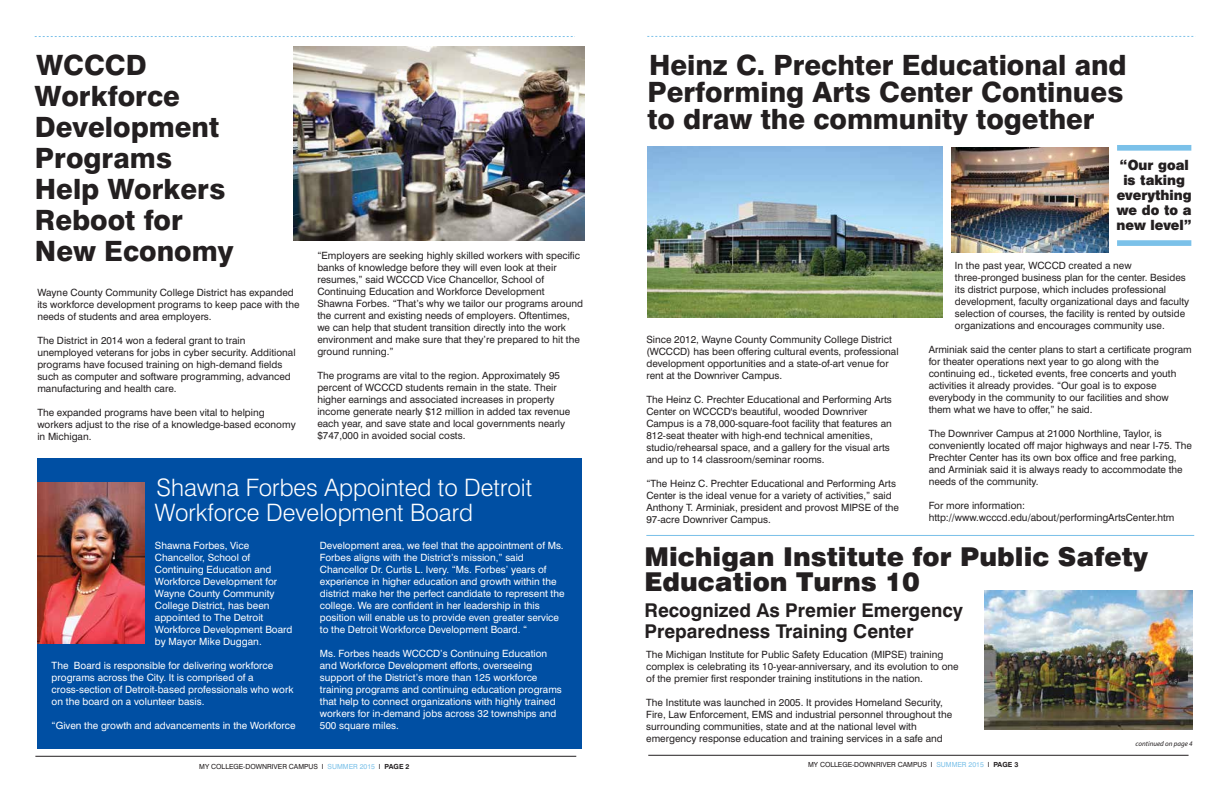
<style>
.page{position:relative;width:1224px;height:792px;background:#fff}
.page>*{position:absolute;margin:0;border:0;box-sizing:border-box;transform-origin:0 0}
.t1{font:800 28px/31px "Swiss 721 BT";color:#231f20;text-align:justify}
.t2{font:900 26px/25px "Swiss 721 BT";color:#231f20}
.t3{font:300 24px/25px "Swiss 721 BT";color:#fff}
.t4{font:700 19px/21px "Swiss 721 BT";color:#231f20}
.t5{font:13px/15px "Swiss 721 BT Black No 2";color:#231f20;text-align:center}
.t6{font:10px/12px "Swiss 721 BT";color:#231f20}
.t7{font:10px/12px "Swiss 721 BT";color:#fff}
.t8{font:7px "Swiss 721 BT";color:#231f20}
.t9{font:italic 7px "Myriad Pro";color:#231f20}
.s1{color:#7bc1e9}
.s2{font-weight:700}
</style>
<div class="page">
<hr style="left:648px;top:755px;width:541px;height:1px;background:#231f20">
<hr style="left:35px;top:756px;width:541px;height:1px;background:#231f20">
<svg style="left:35px;top:36px;width:540px;height:1px"></svg>
<svg style="left:647px;top:36px;width:547px;height:1px"></svg>
<div style="left:37px;top:459px;width:545px;height:290px;background:#004fa3"></div>
<img style="left:37px;top:482px;width:108px;height:162px">
<img style="left:294px;top:46px;width:291px;height:194px">
<img style="left:647px;top:147px;width:296px;height:171px">
<div style="left:1117px;top:145px;width:74px;height:6px;background:#7bc1e9"></div>
<div style="left:1117px;top:240px;width:74px;height:6px;background:#7bc1e9"></div>
<img style="left:952px;top:148px;width:157px;height:105px">
<img style="left:984px;top:591px;width:209px;height:138px">
<hr style="left:646px;top:535px;width:548px;height:1px;background:#7bc1e9">
<h1 class="t1" style="left:35px;top:49px;width:200px;text-align:left">WCCCD<br>Workforce<br>Development<br>Programs<br>Help Workers<br>Reboot for<br>New Economy</h1>
<p class="t6" style="left:37px;top:286px;width:264px">Wayne County Community College District has expanded its workforce development programs to keep pace with the needs of students and area employers.</p>
<p class="t6" style="left:37px;top:334px;width:260px">The District in 2014 won a federal grant to train unemployed veterans for jobs in cyber security. Additional programs have focused training on high-demand fields such as computer and software programming, advanced manufacturing and health care.</p>
<p class="t6" style="left:37px;top:406px;width:260px">The expanded programs have been vital to helping workers adjust to the rise of a knowledge-based economy in Michigan.</p>
<p class="t6" style="left:317px;top:249px;width:267px">“Employers are seeking highly skilled workers with specific banks of knowledge before they will even look at their resumes,” said WCCCD Vice Chancellor, School of Continuing Education and Workforce Development<br>Shawna Forbes. “That’s why we tailor our programs around the current and existing needs of employers. Oftentimes, we can help that student transition directly into the work environment and make sure that they’re prepared to hit the ground running.”</p>
<p class="t6" style="left:317px;top:369px;width:254px">The programs are vital to the region. Approximately 95 percent of WCCCD students remain in the state. Their higher earnings and associated increases in property income generate nearly $12 million in added tax revenue each year, and save state and local governments nearly $747,000 in avoided social costs.</p>
<h3 class="t3" style="left:155px;top:475px;width:379px">Shawna Forbes Appointed to Detroit<br>Workforce Development Board</h3>
<p class="t7" style="left:320px;top:539px;width:246px">Development area, we feel that the appointment of Ms.<br>Forbes aligns with the District’s mission,” said Chancellor Dr. Curtis L. Ivery. “Ms. Forbes’ years of experience in higher education and growth within the district make her the perfect candidate to represent the college. We are confident in her leadership in this position will enable us to provide even greater service to the Detroit Workforce Development Board. “</p>
<p class="t7" style="left:320px;top:647px;width:244px">Ms. Forbes heads WCCCD’s Continuing Education and Workforce Development efforts, overseeing support of the District’s more than 125 workforce training programs and continuing education programs that help to connect organizations with highly trained workers for in-demand jobs across 32 townships and 500 square miles.</p>
<p class="t7" style="left:155px;top:539px;width:139px">Shawna Forbes, Vice<br>Chancellor, School of<br>Continuing Education and<br>Workforce Development for<br>Wayne County Community<br>College District, has been appointed to The Detroit<br>Workforce Development Board by Mayor Mike Duggan.</p>
<p class="t7" style="left:52px;top:659px;width:243px">The Board is responsible for delivering workforce programs across the City. It is comprised of a cross-section of Detroit-based professionals who work on the board on a volunteer basis.</p>
<p class="t7" style="left:52px;top:719px;width:246px">“Given the growth and advancements in the Workforce</p>
<h1 class="t1" style="left:647px;top:51px;width:481px;line-height:27px">Heinz C. Prechter Educational and Performing Arts Center Continues to draw the community together</h1>
<p class="t6" style="left:646px;top:333px;width:254px">Since 2012, Wayne County Community College District (WCCCD) has been offering cultural events, professional development opportunities and a state-of-art venue for rent at the Downriver Campus.</p>
<p class="t6" style="left:646px;top:393px;width:247px">The Heinz C. Prechter Educational and Performing Arts Center on WCCCD's beautiful, wooded Downriver Campus is a 78,000-square-foot facility that features an 812-seat theater with high-end technical amenities, studio/rehearsal space, and a gallery for the visual arts and up to 14 classroom/seminar rooms.</p>
<p class="t6" style="left:646px;top:477px;width:254px">“The Heinz C. Prechter Educational and Performing Arts Center is the ideal venue for a variety of activities,” said Anthony T. Arminiak, president and provost MIPSE of the 97-acre Downriver Campus.</p>
<h3 class="t5" style="left:1116px;top:157px;width:77px">“Our goal is taking everything we do to a new level”</h3>
<p class="t6" style="left:955px;top:260px;width:236px">In the past year, WCCCD created a new three-pronged business plan for the center. Besides its district purpose, which includes professional development, faculty organizational days and faculty selection of courses, the facility is rented by outside organizations and encourages community use.</p>
<p class="t6" style="left:929px;top:344px;width:265px">Arminiak said the center plans to start a certificate program for theater operations next year to go along with the continuing ed., ticketed events, free concerts and youth activities it already provides. “Our goal is to expose everybody in the community to our facilities and show them what we have to offer,” he said.</p>
<p class="t6" style="left:929px;top:428px;width:265px">The Downriver Campus at 21000 Northline, Taylor, is conveniently located off major highways and near I-75. The Prechter Center has its own box office and free parking, and Arminiak said it is always ready to accommodate the needs of the community.</p>
<p class="t6" style="left:929px;top:500px;width:247px">For more information: http://www.wcccd.edu/about/performingArtsCenter.htm</p>
<h2 class="t2" style="left:644px;top:544px;width:505px">Michigan Institute for Public Safety<br>Education Turns 10</h2>
<h3 class="t4" style="left:644px;top:600px;width:320px">Recognized As Premier Emergency<br>Preparedness Training Center</h3>
<p class="t6" style="left:646px;top:648px;width:314px">The Michigan Institute for Public Safety Education (MIPSE) training complex is celebrating its 10-year-anniversary, and its evolution to one of the premier first responder training institutions in the nation.</p>
<p class="t6" style="left:646px;top:696px;width:308px">The Institute was launched in 2005. It provides Homeland Security, Fire, Law Enforcement, EMS and industrial personnel throughout the surrounding communities, state and at the national level with emergency response education and training services in a safe and</p>
<p class="t9" style="left:1136px;top:739px;width:59px">continued on page 4</p>
<p class="t8" style="left:199px;top:762px;width:212px">MY COLLEGE-DOWNRIVER CAMPUS I <span class="s1">SUMMER 2015</span> I <span class="s2">PAGE 2</span></p>
<p class="t8" style="left:808px;top:761px;width:212px">MY COLLEGE-DOWNRIVER CAMPUS I <span class="s1">SUMMER 2015</span> I <span class="s2">PAGE 3</span></p>
</div>
